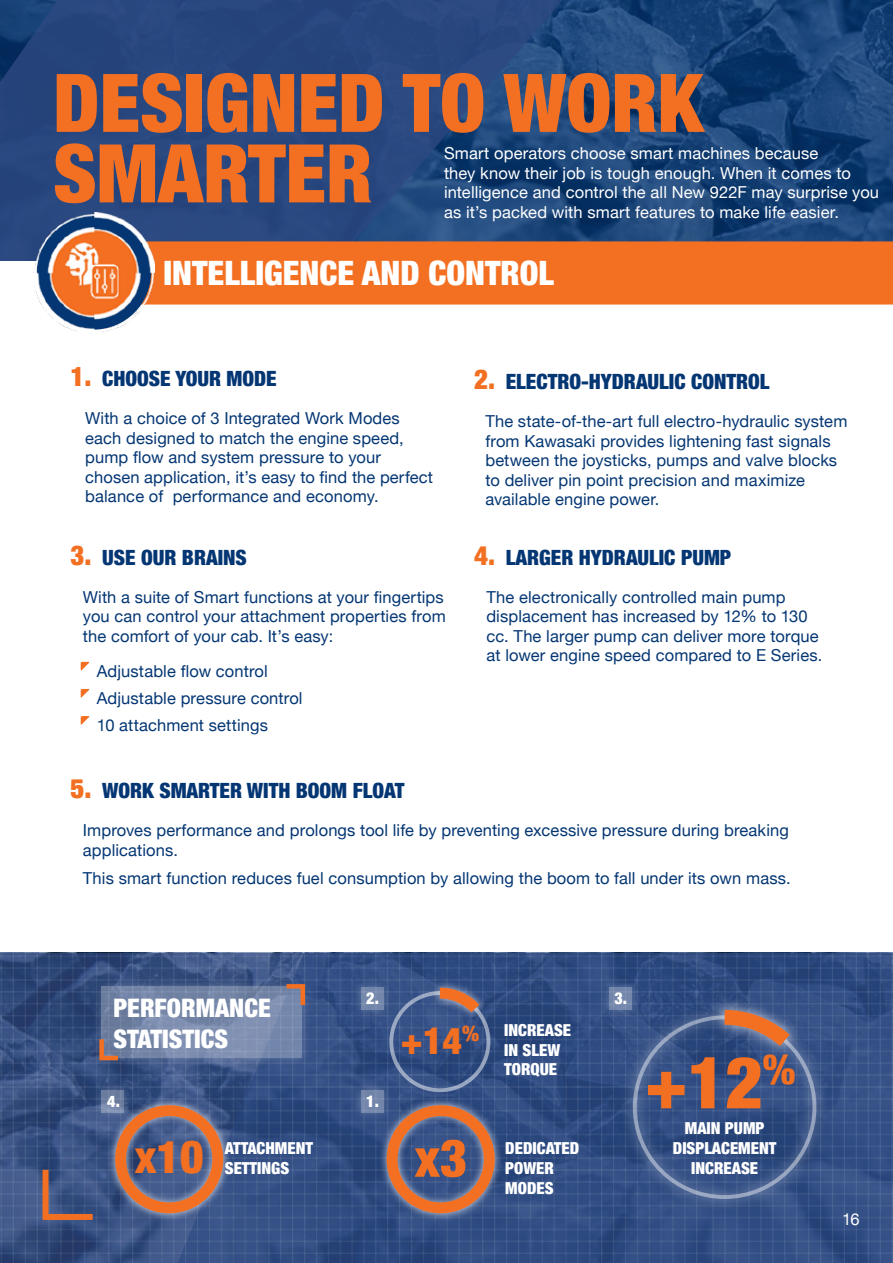
<style>
.page{position:relative;width:893px;height:1263px;background:#fff}
.page>*{position:absolute;margin:0;border:0;box-sizing:border-box;transform-origin:0 0}
.t1{font:900 condensed 81px/70.5px "Helvetica Neue";color:#f36f21}
.t2{font:900 condensed 72.15px "Helvetica Neue";color:#f36f21}
.t3{font:900 condensed 52.5px "Helvetica Neue";color:#f36f21}
.t4{font:900 condensed 45px "Helvetica Neue";color:#f36f21}
.t5{font:900 condensed 37.5px "Helvetica Neue";color:#f36f21}
.t6{font:900 condensed 33.6px "Helvetica Neue";color:#fff}
.t7{font:900 condensed 27px "Helvetica Neue";color:#f36f21}
.t8{font:900 condensed 25.5px/30.6px "Helvetica Neue";color:#fff}
.t9{font:900 condensed 21px "Helvetica Neue";color:#043673}
.t10{font:16.5px/19.5px "Helvetica Neue";letter-spacing:.005em;color:#043673}
.t11{font:16.5px/19.5px "Helvetica Neue";letter-spacing:.005em;color:#fff}
.t12{font:900 condensed 16.5px/19.8px "Helvetica Neue";color:#fff}
.t13{font:900 condensed 16.2px "Helvetica Neue";color:#fff}
</style>
<div class="page">
<img style="left:144px;top:952px;width:749px;height:311px">
<img style="left:0;top:952px;width:144px;height:311px">
<svg style="left:574px;top:0;width:319px;height:241px;background:#194377"></svg>
<svg style="left:0;top:0;width:574px;height:261px;background:#26467d"></svg>
<div style="left:121px;top:241px;width:772px;height:64px;background:#f36f21"></div>
<div style="left:378px;top:1097px;width:125px;height:124px;background:#fff;opacity:.75"></div>
<div style="left:387px;top:1105px;width:108px;height:108px;border:11px solid #f36f21;border-radius:50%"></div>
<div style="left:107px;top:1097px;width:124px;height:124px;background:#fff;opacity:.75"></div>
<div style="left:115px;top:1105px;width:108px;height:108px;border:11px solid #f36f21;border-radius:50%"></div>
<div style="left:389px;top:991px;width:101px;height:101px;border:4px solid #fff;border-radius:50%"></div>
<div style="left:431px;top:979px;width:56px;height:41px;background:#345083"></div>
<svg style="left:429px;top:982px;width:62px;height:42px"></svg>
<div style="left:618px;top:1001px;width:213px;height:212px;background:#fff;opacity:.5"></div>
<svg style="left:40px;top:1164px;width:59px;height:59px;background:#5a5975"></svg>
<svg style="left:81px;top:662px;width:9px;height:9px"></svg>
<svg style="left:81px;top:689px;width:9px;height:9px"></svg>
<svg style="left:81px;top:716px;width:9px;height:9px"></svg>
<div style="left:710px;top:996px;width:93px;height:63px;background:#fff;opacity:.5"></div>
<svg style="left:710px;top:1002px;width:96px;height:59px;background:#62607a"></svg>
<img style="left:33px;top:212px;width:121px;height:120px">
<div style="left:351px;top:1080px;width:42px;height:42px;background:#fff;opacity:.75"></div>
<div style="left:361px;top:1090px;width:22px;height:22px;background:#7286ab"></div>
<div style="left:92px;top:1080px;width:42px;height:42px;background:#fff;opacity:.75"></div>
<svg style="left:102px;top:1090px;width:22px;height:22px"></svg>
<div style="left:351px;top:977px;width:42px;height:42px;background:#fff;opacity:.75"></div>
<div style="left:361px;top:987px;width:22px;height:22px;background:#7487ac"></div>
<div style="left:599px;top:977px;width:42px;height:42px;background:#fff;opacity:.75"></div>
<div style="left:609px;top:987px;width:22px;height:22px;background:#7487ac"></div>
<div style="left:92px;top:977px;width:220px;height:90px;background:#fff;opacity:.75"></div>
<svg style="left:102px;top:986px;width:200px;height:72px;background:#7889aa"></svg>
<svg style="left:97px;top:1035px;width:25px;height:27px"></svg>
<svg style="left:282px;top:982px;width:25px;height:27px"></svg>
<h1 class="t1" style="left:53px;top:66px;width:651px">DESIGNED TO WORK<br>SMARTER</h1>
<p class="t11" style="left:444px;top:143px;width:437px">Smart operators choose smart machines because<br>they know their job is tough enough. When it comes to intelligence and control the all New 922F may surprise you as it’s packed with smart features to make life easier.</p>
<h3 class="t6" style="left:163px;top:252px;width:392px">INTELLIGENCE AND CONTROL</h3>
<h3 class="t7" style="left:70px;top:360px;width:23px">1.</h3>
<h3 class="t7" style="left:474px;top:363px;width:23px">2.</h3>
<p class="t9" style="left:102px;top:366px;width:176px">CHOOSE YOUR MODE</p>
<p class="t9" style="left:506px;top:369px;width:265px">ELECTRO-HYDRAULIC CONTROL</p>
<p class="t10" style="left:85px;top:408px;width:349px">With a choice of 3 Integrated Work Modes each designed to match the engine speed, pump flow and system pressure to your chosen application, it’s easy to find the perfect balance of performance and economy.</p>
<p class="t10" style="left:485px;top:411px;width:363px">The state-of-the-art full electro-hydraulic system from Kawasaki provides lightening fast signals between the joysticks, pumps and valve blocks to deliver pin point precision and maximize available engine power.</p>
<h3 class="t7" style="left:70px;top:538px;width:23px">3.</h3>
<p class="t9" style="left:102px;top:544px;width:146px">USE OUR BRAINS</p>
<p class="t10" style="left:83px;top:587px;width:364px;text-align:justify">With a suite of Smart functions at your fingertips you can control your attachment properties from the comfort of your cab. It’s easy:</p>
<p class="t10" style="left:97px;top:658px;width:207px;line-height:27px">Adjustable flow control<br>Adjustable pressure control<br>10 attachment settings</p>
<h3 class="t7" style="left:70px;top:772px;width:23px">5.</h3>
<p class="t9" style="left:102px;top:778px;width:304px">WORK SMARTER WITH BOOM FLOAT</p>
<h3 class="t7" style="left:474px;top:538px;width:23px">4.</h3>
<p class="t9" style="left:506px;top:544px;width:227px">LARGER HYDRAULIC PUMP</p>
<p class="t10" style="left:486px;top:587px;width:337px">The electronically controlled main pump displacement has increased by 12% to 130 cc. The larger pump can deliver more torque at lower engine speed compared to E Series.</p>
<p class="t10" style="left:83px;top:820px;width:707px">Improves performance and prolongs tool life by preventing excessive pressure during breaking applications.</p>
<p class="t10" style="left:83px;top:868px;width:709px">This smart function reduces fuel consumption by allowing the boom to fall under its own mass.</p>
<h3 class="t8" style="left:114px;top:992px;width:159px">PERFORMANCE<br>STATISTICS</h3>
<p class="t13" style="left:366px;top:988px;width:14px">2.</p>
<p class="t13" style="left:614px;top:988px;width:14px">3.</p>
<h3 class="t5" style="left:401px;top:1017px;width:80px">+14<sup>%</sup></h3>
<p class="t12" style="left:504px;top:1020px;width:68px">INCREASE<br>IN SLEW<br>TORQUE</p>
<p class="t13" style="left:107px;top:1091px;width:14px">4.</p>
<p class="t13" style="left:366px;top:1091px;width:14px">1.</p>
<h3 class="t4" style="left:135px;top:1129px;width:70px">x10</h3>
<h3 class="t3" style="left:415px;top:1126px;width:54px">x3</h3>
<p class="t12" style="left:225px;top:1138px;width:90px">ATTACHMENT<br>SETTINGS</p>
<p class="t12" style="left:505px;top:1138px;width:75px">DEDICATED<br>POWER<br>MODES</p>
<h2 class="t2" style="left:645px;top:1038px;width:152px">+12<sup>%</sup></h2>
<p class="t12" style="left:673px;top:1118px;width:105px;text-align:center">MAIN PUMP<br>DISPLACEMENT<br>INCREASE</p>
<p class="t11" style="left:842px;top:1209px;width:19px">16</p>
</div>
